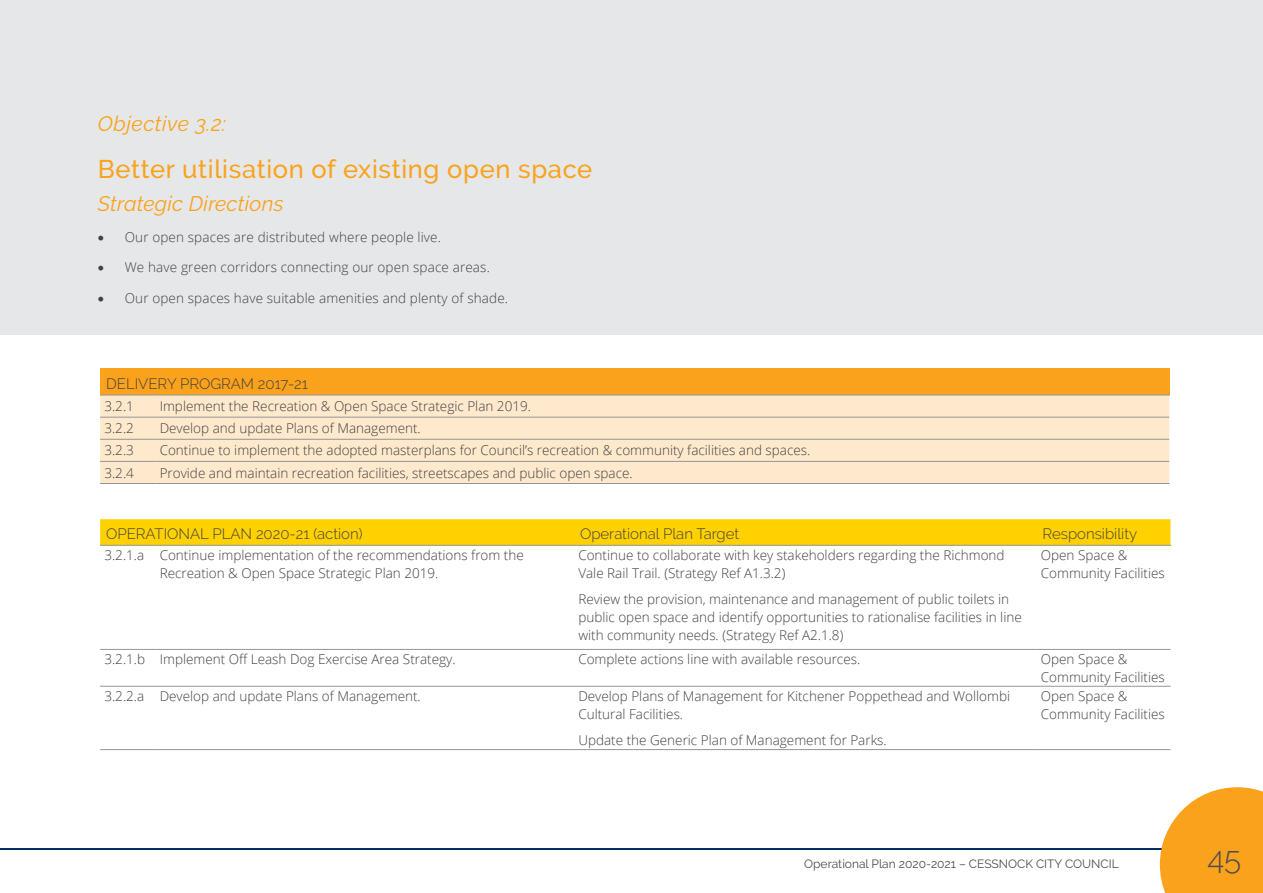
<style>
.page{position:relative;width:1263px;height:893px;background:#fff}
.page>*{position:absolute;margin:0;border:0;box-sizing:border-box;transform-origin:0 0}
.t1{font:300 31.5px "Raleway";color:#4d4d4f}
.t2{font:500 25.5px "Raleway";letter-spacing:.025em;color:#faa21b}
.t3{font:italic 21px "Raleway";letter-spacing:.01em;color:#faa21b}
.t4{font:300 15px "Raleway";color:#414042}
.t5{font:300 13.5px/18px "Open Sans";color:#414042}
.t6{font:12px "Raleway";color:#4d4d4f}
</style>
<div class="page">
<hr style="left:0;top:848px;width:1210px;height:2px;background:#002d62">
<svg style="left:1160px;top:787px;width:103px;height:106px;background:#faad37"></svg>
<div style="left:0;top:0;width:1263px;height:334px;background:#e6e7e8"></div>
<div style="left:100px;top:369px;width:1069px;height:26px;background:#faa21b"></div>
<div style="left:100px;top:396px;width:1069px;height:87px;background:#ffe9cc"></div>
<hr style="left:100px;top:417px;width:55px;height:1px;background:#939598">
<hr style="left:155px;top:417px;width:1014px;height:1px;background:#939598">
<hr style="left:100px;top:439px;width:55px;height:1px;background:#939598">
<hr style="left:155px;top:439px;width:1014px;height:1px;background:#939598">
<hr style="left:100px;top:461px;width:55px;height:1px;background:#939598">
<hr style="left:155px;top:461px;width:1014px;height:1px;background:#939598">
<hr style="left:100px;top:483px;width:55px;height:1px;background:#939598">
<hr style="left:155px;top:483px;width:1014px;height:1px;background:#939598">
<hr style="left:100px;top:395px;width:55px;height:1px;background:#939598">
<hr style="left:155px;top:395px;width:1015px;height:1px;background:#939598">
<svg style="left:100px;top:519px;width:1070px;height:26px;background:#fed003"></svg>
<hr style="left:100px;top:545px;width:55px;height:1px;background:#939598">
<hr style="left:155px;top:545px;width:419px;height:1px;background:#939598">
<hr style="left:574px;top:545px;width:462px;height:1px;background:#939598">
<hr style="left:1036px;top:545px;width:135px;height:1px;background:#939598">
<hr style="left:100px;top:649px;width:55px;height:1px;background:#939598">
<hr style="left:155px;top:649px;width:419px;height:1px;background:#939598">
<hr style="left:574px;top:649px;width:462px;height:1px;background:#939598">
<hr style="left:1036px;top:649px;width:134px;height:1px;background:#939598">
<hr style="left:100px;top:686px;width:55px;height:1px;background:#939598">
<hr style="left:155px;top:686px;width:419px;height:1px;background:#939598">
<hr style="left:574px;top:686px;width:462px;height:1px;background:#939598">
<hr style="left:1036px;top:686px;width:134px;height:1px;background:#939598">
<hr style="left:100px;top:749px;width:55px;height:1px;background:#939598">
<hr style="left:155px;top:749px;width:419px;height:1px;background:#939598">
<hr style="left:574px;top:749px;width:462px;height:1px;background:#939598">
<hr style="left:1036px;top:749px;width:134px;height:1px;background:#939598">
<h3 class="t3" style="left:98px;top:112px;width:130px">Objective 3.2:</h3>
<h2 class="t2" style="left:98px;top:155px;width:496px">Better utilisation of existing open space</h2>
<h3 class="t3" style="left:98px;top:191px;width:187px">Strategic Directions</h3>
<p class="t5" style="left:98px;top:227px;width:345px">• Our open spaces are distributed where people live.</p>
<p class="t5" style="left:98px;top:258px;width:394px">• We have green corridors connecting our open space areas.</p>
<p class="t5" style="left:98px;top:289px;width:412px">• Our open spaces have suitable amenities and plenty of shade.</p>
<p class="t4" style="left:106px;top:375px;width:203px">DELIVERY PROGRAM 2017-21</p>
<p class="t5" style="left:104px;top:397px;width:31px">3.2.1</p>
<p class="t5" style="left:160px;top:397px;width:373px">Implement the Recreation &amp; Open Space Strategic Plan 2019.</p>
<p class="t5" style="left:104px;top:419px;width:31px">3.2.2</p>
<p class="t5" style="left:160px;top:419px;width:263px">Develop and update Plans of Management.</p>
<p class="t5" style="left:104px;top:441px;width:31px">3.2.3</p>
<p class="t5" style="left:160px;top:441px;width:652px">Continue to implement the adopted masterplans for Council’s recreation &amp; community facilities and spaces.</p>
<p class="t5" style="left:104px;top:463px;width:31px">3.2.4</p>
<p class="t5" style="left:160px;top:463px;width:475px">Provide and maintain recreation facilities, streetscapes and public open space.</p>
<p class="t4" style="left:106px;top:525px;width:258px">OPERATIONAL PLAN 2020-21 (action)</p>
<p class="t4" style="left:580px;top:525px;width:161px">Operational Plan Target</p>
<p class="t4" style="left:1042px;top:525px;width:96px">Responsibility</p>
<p class="t5" style="left:160px;top:546px;width:366px;text-indent:-55px">3.2.1.a Continue implementation of the recommendations from the<br>Recreation &amp; Open Space Strategic Plan 2019.</p>
<p class="t5" style="left:578px;top:546px;width:428px">Continue to collaborate with key stakeholders regarding the Richmond<br>Vale Rail Trail. (Strategy Ref A1.3.2)</p>
<p class="t5" style="left:578px;top:590px;width:445px">Review the provision, maintenance and management of public toilets in public open space and identify opportunities to rationalise facilities in line with community needs. (Strategy Ref A2.1.8)</p>
<p class="t5" style="left:1041px;top:546px;width:126px">Open Space &amp;<br>Community Facilities</p>
<p class="t5" style="left:104px;top:650px;width:353px">3.2.1.b Implement Off Leash Dog Exercise Area Strategy.</p>
<p class="t5" style="left:578px;top:650px;width:283px">Complete actions line with available resources.</p>
<p class="t5" style="left:1041px;top:650px;width:126px">Open Space &amp;<br>Community Facilities</p>
<p class="t5" style="left:104px;top:687px;width:318px">3.2.2.a Develop and update Plans of Management.</p>
<p class="t5" style="left:578px;top:687px;width:433px">Develop Plans of Management for Kitchener Poppethead and Wollombi<br>Cultural Facilities.</p>
<p class="t5" style="left:578px;top:731px;width:310px">Update the Generic Plan of Management for Parks.</p>
<p class="t5" style="left:1041px;top:687px;width:126px">Open Space &amp;<br>Community Facilities</p>
<p class="t6" style="left:804px;top:857px;width:316px">Operational Plan 2020-2021 – CESSNOCK CITY COUNCIL</p>
<h1 class="t1" style="left:1207px;top:839px;width:35px">45</h1>
</div>
